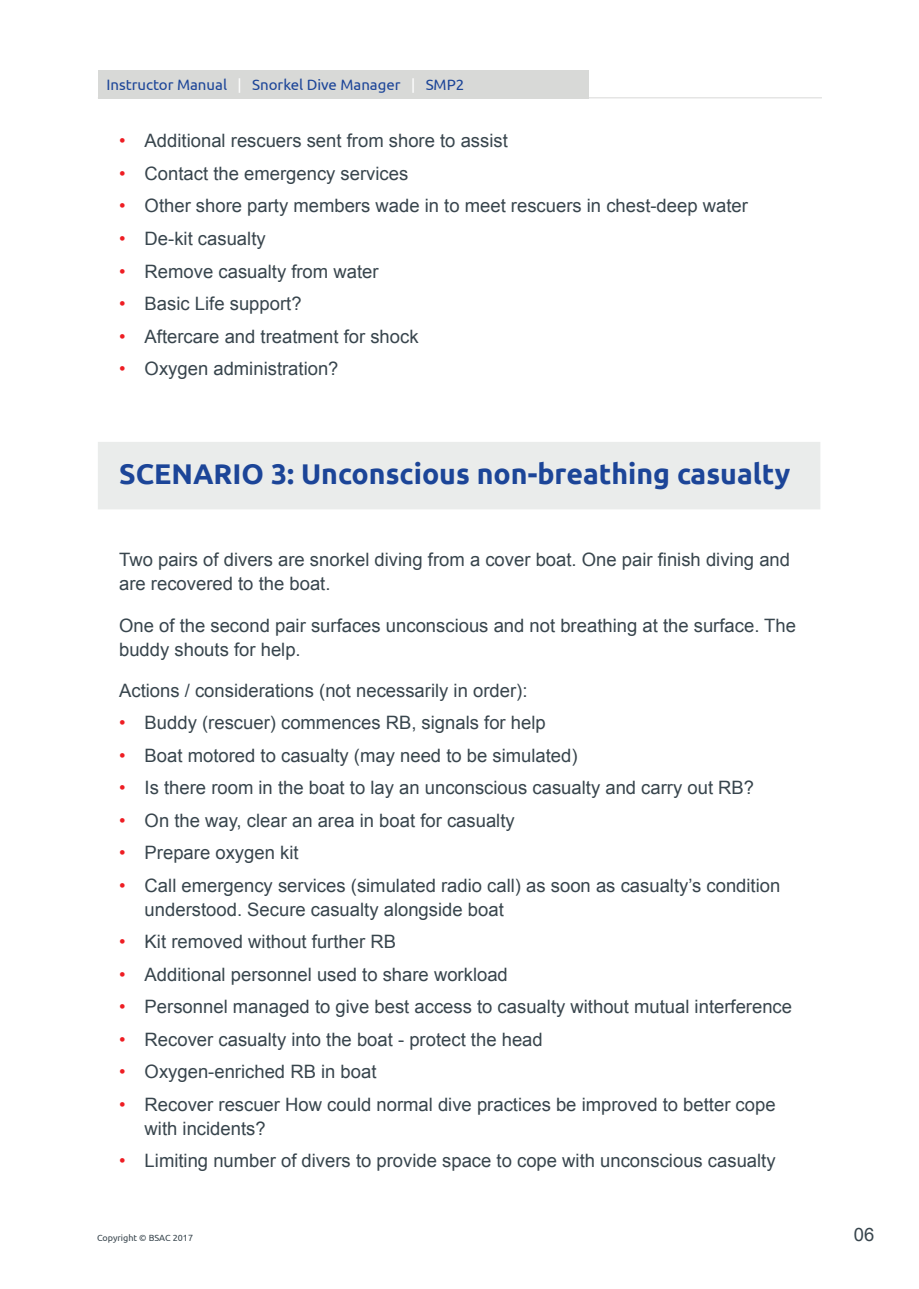
<style>
.page{position:relative;width:919px;height:1289px;background:#fff}
.page>*{position:absolute;margin:0;border:0;box-sizing:border-box;transform-origin:0 0}
.Section_subhead_1_li{font:700 28.5px "Ubuntu";color:#1c4598}
.Body_copy{font:18.45px/24px "Arial";color:#38454d}
.t1{font:15px "Ubuntu";color:#1c4598}
.t2{font:9px "Ubuntu";color:#38454d}
.s1{color:#fff}
.s2{color:#ee1d23}
</style>
<div class="page">
<hr style="left:98px;top:97px;width:723px;height:1px;background:#d8d9d7">
<div style="left:98px;top:70px;width:490px;height:28px;background:#d8d9d7"></div>
<div style="left:98px;top:442px;width:722px;height:67px;background:#eaeceb"></div>
<p class="t1" style="left:106px;top:76px;width:359px">Instructor Manual <span class="s1">|</span> Snorkel Dive Manager <span class="s1">|</span> SMP2</p>
<p class="Body_copy" style="left:119px;top:129px;width:390px"><span class="s2">•</span> Additional rescuers sent from shore to assist</p>
<p class="Body_copy" style="left:119px;top:162px;width:291px"><span class="s2">•</span> Contact the emergency services</p>
<p class="Body_copy" style="left:119px;top:194px;width:630px"><span class="s2">•</span> Other shore party members wade in to meet rescuers in chest-deep water</p>
<p class="Body_copy" style="left:119px;top:227px;width:148px"><span class="s2">•</span> De-kit casualty</p>
<p class="Body_copy" style="left:119px;top:259px;width:261px"><span class="s2">•</span> Remove casualty from water</p>
<p class="Body_copy" style="left:119px;top:292px;width:184px"><span class="s2">•</span> Basic Life support?</p>
<p class="Body_copy" style="left:119px;top:324px;width:301px"><span class="s2">•</span> Aftercare and treatment for shock</p>
<p class="Body_copy" style="left:119px;top:357px;width:221px"><span class="s2">•</span> Oxygen administration?</p>
<p class="Section_subhead_1_li" style="left:119px;top:457px;width:672px">SCENARIO 3: Unconscious non-breathing casualty</p>
<p class="Body_copy" style="left:119px;top:548px;width:672px">Two pairs of divers are snorkel diving from a cover boat. One pair finish diving and are recovered to the boat.</p>
<p class="Body_copy" style="left:119px;top:613px;width:678px">One of the second pair surfaces unconscious and not breathing at the surface. The buddy shouts for help.</p>
<p class="Body_copy" style="left:119px;top:678px;width:410px">Actions / considerations (not necessarily in order):</p>
<p class="Body_copy" style="left:119px;top:710px;width:428px"><span class="s2">•</span> Buddy (rescuer) commences RB, signals for help</p>
<p class="Body_copy" style="left:119px;top:743px;width:460px"><span class="s2">•</span> Boat motored to casualty (may need to be simulated)</p>
<p class="Body_copy" style="left:119px;top:775px;width:636px"><span class="s2">•</span> Is there room in the boat to lay an unconscious casualty and carry out RB?</p>
<p class="Body_copy" style="left:119px;top:808px;width:397px"><span class="s2">•</span> On the way, clear an area in boat for casualty</p>
<p class="Body_copy" style="left:119px;top:840px;width:181px"><span class="s2">•</span> Prepare oxygen kit</p>
<p class="Body_copy" style="left:145px;top:873px;width:637px;text-indent:-26px"><span class="s2">•</span> Call emergency services (simulated radio call) as soon as casualty’s condition understood. Secure casualty alongside boat</p>
<p class="Body_copy" style="left:119px;top:929px;width:278px"><span class="s2">•</span> Kit removed without further RB</p>
<p class="Body_copy" style="left:119px;top:962px;width:390px"><span class="s2">•</span> Additional personnel used to share workload</p>
<p class="Body_copy" style="left:119px;top:994px;width:674px"><span class="s2">•</span> Personnel managed to give best access to casualty without mutual interference</p>
<p class="Body_copy" style="left:119px;top:1027px;width:425px"><span class="s2">•</span> Recover casualty into the boat - protect the head</p>
<p class="Body_copy" style="left:119px;top:1059px;width:259px"><span class="s2">•</span> Oxygen-enriched RB in boat</p>
<p class="Body_copy" style="left:145px;top:1092px;width:632px;text-indent:-26px"><span class="s2">•</span> Recover rescuer How could normal dive practices be improved to better cope with incidents?</p>
<p class="Body_copy" style="left:119px;top:1148px;width:658px"><span class="s2">•</span> Limiting number of divers to provide space to cope with unconscious casualty</p>
<p class="t2" style="left:97px;top:1232px;width:97px">Copyright © BSAC 2017</p>
<p class="Body_copy" style="left:853px;top:1222px;width:22px">06</p>
</div>
